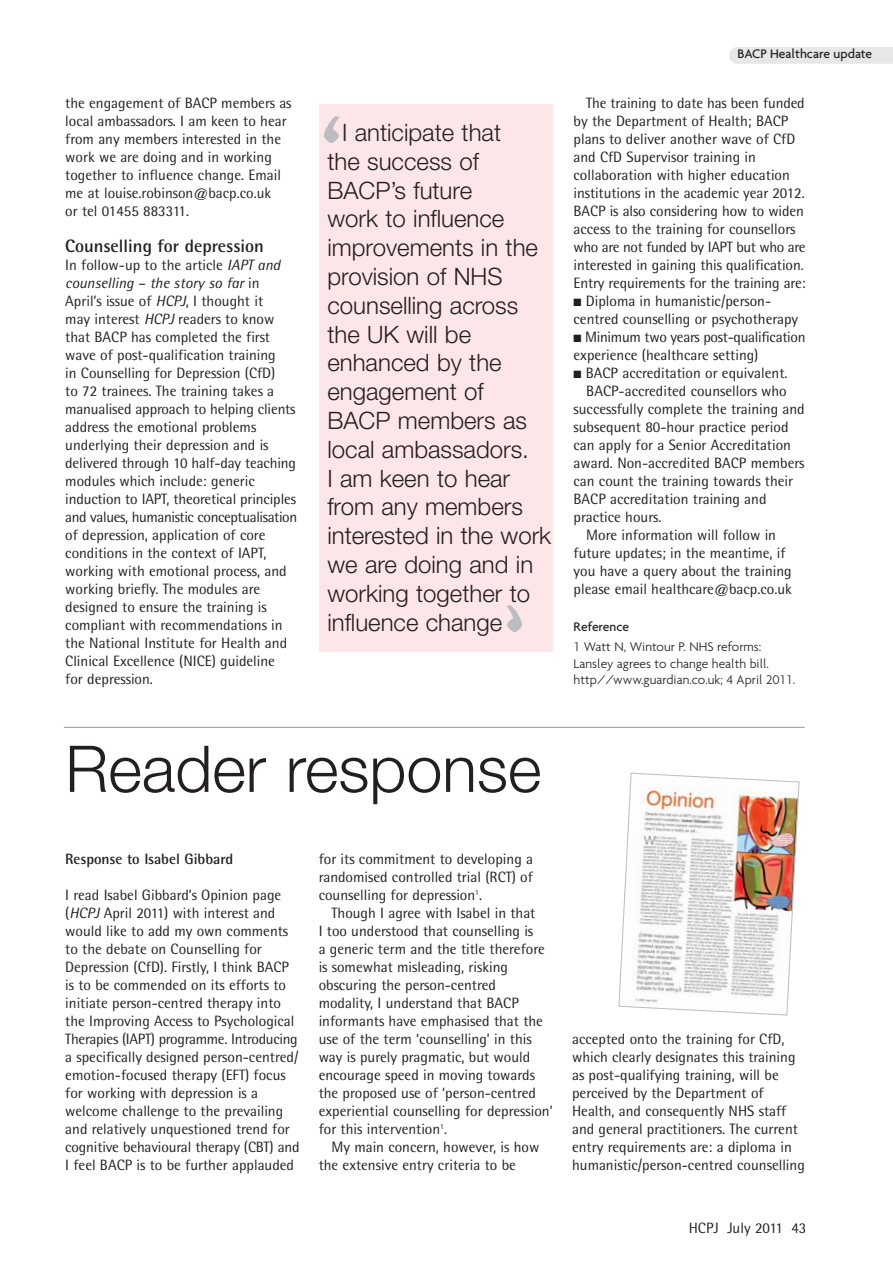
<style>
.page{position:relative;width:893px;height:1263px;background:#fff}
.page>*{position:absolute;margin:0;border:0;box-sizing:border-box;transform-origin:0 0}
.t1{font:700 90px "Agenda";color:#bbbdc0}
.t2{font:300 64.5px "Helvetica Neue";color:#231f20}
.t3{font:300 24px/28.8px "Helvetica Neue";color:#231f20}
.t4{font:700 18px "Rotis Semi Sans";color:#231f20}
.t5{font:15px/18px "Rotis Semi Sans";color:#231f20}
.t6{font:15px/18px "Rotis Semi Sans";letter-spacing:-.02em;color:#231f20}
.t7{font:700 15px "Rotis Semi Sans";color:#231f20}
.t8{font:300 13.5px/16.2px "Agenda";color:#231f20}
.t9{font:500 13.5px "Agenda";color:#231f20}
.s1{font-style:italic}
</style>
<div class="page">
<hr style="left:64px;top:727px;width:741px;height:1px;background:#939598">
<img style="left:618px;top:772px;width:182px;height:244px">
<div style="left:319px;top:104px;width:234px;height:547px;background:#fde6e7"></div>
<div style="left:729px;top:47px;width:164px;height:17px;background:#e6e7e8"></div>
<p class="t5" style="left:65px;top:94px;width:228px">the engagement of BACP members as local ambassadors. I am keen to hear from any members interested in the work we are doing and in working together to influence change. Email me at louise.robinson@bacp.co.uk<br>or tel 01455 883311.</p>
<p class="t4" style="left:65px;top:240px;width:200px">Counselling for depression</p>
<p class="t5" style="left:65px;top:256px;width:233px">In follow-up to the article <span class="s1">IAPT and counselling – the story so far</span> in April’s issue of <span class="s1">HCPJ</span>, I thought it<br>may interest <span class="s1">HCPJ</span> readers to know that BACP has completed the first wave of post-qualification training<br>in Counselling for Depression (CfD)<br>to 72 trainees. The training takes a manualised approach to helping clients address the emotional problems underlying their depression and is delivered through 10 half-day teaching modules which include: generic induction to IAPT, theoretical principles and values, humanistic conceptualisation of depression, application of core conditions in the context of IAPT, working with emotional process, and working briefly. The modules are designed to ensure the training is compliant with recommendations in the National Institute for Health and Clinical Excellence (NICE) guideline<br>for depression.</p>
<h1 class="t1" style="left:321px;top:117px;width:21px">‘</h1>
<p class="t3" style="left:327px;top:120px;width:225px;text-indent:15px">I anticipate that<br>the success of<br>BACP’s future<br>work to influence improvements in the provision of NHS counselling across the UK will be enhanced by the engagement of<br>BACP members as local ambassadors.<br>I am keen to hear from any members interested in the work we are doing and in working together to influence change</p>
<p class="t9" style="left:737px;top:49px;width:136px">BACP Healthcare update</p>
<p class="t5" style="left:574px;top:94px;width:234px;text-indent:13px">The training to date has been funded by the Department of Health; BACP plans to deliver another wave of CfD and CfD Supervisor training in collaboration with higher education institutions in the academic year 2012.<br>BACP is also considering how to widen access to the training for counsellors who are not funded by IAPT but who are interested in gaining this qualification.<br>Entry requirements for the training are:</p>
<p class="t5" style="left:574px;top:292px;width:226px">■ Diploma in humanistic/person&shy;centred counselling or psychotherapy</p>
<p class="t6" style="left:574px;top:328px;width:233px">■ Minimum two years post-qualification experience (healthcare setting)</p>
<p class="t5" style="left:574px;top:364px;width:215px">■ BACP accreditation or equivalent.</p>
<p class="t5" style="left:586px;top:382px;width:202px">BACP-accredited counsellors who</p>
<p class="t5" style="left:574px;top:400px;width:233px">successfully complete the training and</p>
<p class="t5" style="left:574px;top:418px;width:216px">subsequent 80-hour practice period</p>
<p class="t5" style="left:574px;top:436px;width:219px">can apply for a Senior Accreditation</p>
<p class="t5" style="left:574px;top:454px;width:232px">award. Non-accredited BACP members</p>
<p class="t5" style="left:574px;top:472px;width:221px">can count the training towards their</p>
<p class="t5" style="left:574px;top:490px;width:194px">BACP accreditation training and</p>
<p class="t5" style="left:574px;top:508px;width:89px">practice hours.</p>
<p class="t5" style="left:586px;top:526px;width:191px">More information will follow in</p>
<p class="t5" style="left:574px;top:544px;width:214px">future updates; in the meantime, if</p>
<p class="t5" style="left:574px;top:562px;width:220px">you have a query about the training</p>
<p class="t5" style="left:574px;top:580px;width:220px">please email healthcare@bacp.co.uk</p>
<p class="t9" style="left:574px;top:621px;width:57px">Reference</p>
<p class="t8" style="left:574px;top:640px;width:223px">1 Watt N, Wintour P. NHS reforms:<br>Lansley agrees to change health bill. http//www.guardian.co.uk; 4 April 2011.</p>
<h2 class="t2" style="left:65px;top:746px;width:478px">Reader response</h2>
<p class="t7" style="left:65px;top:854px;width:169px">Response to Isabel Gibbard</p>
<p class="t5" style="left:65px;top:886px;width:236px">I read Isabel Gibbard’s Opinion page (<span class="s1">HCPJ</span> April 2011) with interest and would like to add my own comments to the debate on Counselling for Depression (CfD). Firstly, I think BACP is to be commended on its efforts to initiate person-centred therapy into the Improving Access to Psychological Therapies (IAPT) programme. Introducing a specifically designed person-centred/ emotion-focused therapy (EFT) focus for working with depression is a welcome challenge to the prevailing and relatively unquestioned trend for cognitive behavioural therapy (CBT) and I feel BACP is to be further applauded</p>
<p class="t5" style="left:319px;top:850px;width:216px;text-align:justify">for its commitment to developing a randomised controlled trial (RCT) of counselling for depression<sup>1</sup>.</p>
<p class="t5" style="left:319px;top:904px;width:236px;text-indent:13px">Though I agree with Isabel in that<br>I too understood that counselling is<br>a generic term and the title therefore is somewhat misleading, risking obscuring the person-centred modality, I understand that BACP informants have emphasised that the use of the term ‘counselling’ in this way is purely pragmatic, but would encourage speed in moving towards the proposed use of ‘person-centred experiential counselling for depression’ for this intervention<sup>1</sup>.</p>
<p class="t5" style="left:319px;top:1138px;width:222px;text-indent:13px">My main concern, however, is how the extensive entry criteria to be</p>
<p class="t5" style="left:572px;top:1030px;width:234px">accepted onto the training for CfD, which clearly designates this training as post-qualifying training, will be perceived by the Department of Health, and consequently NHS staff and general practitioners. The current entry requirements are: a diploma in humanistic/person-centred counselling</p>
<p class="t5" style="left:689px;top:1219px;width:119px">HCPJ July 2011 43</p>
</div>
